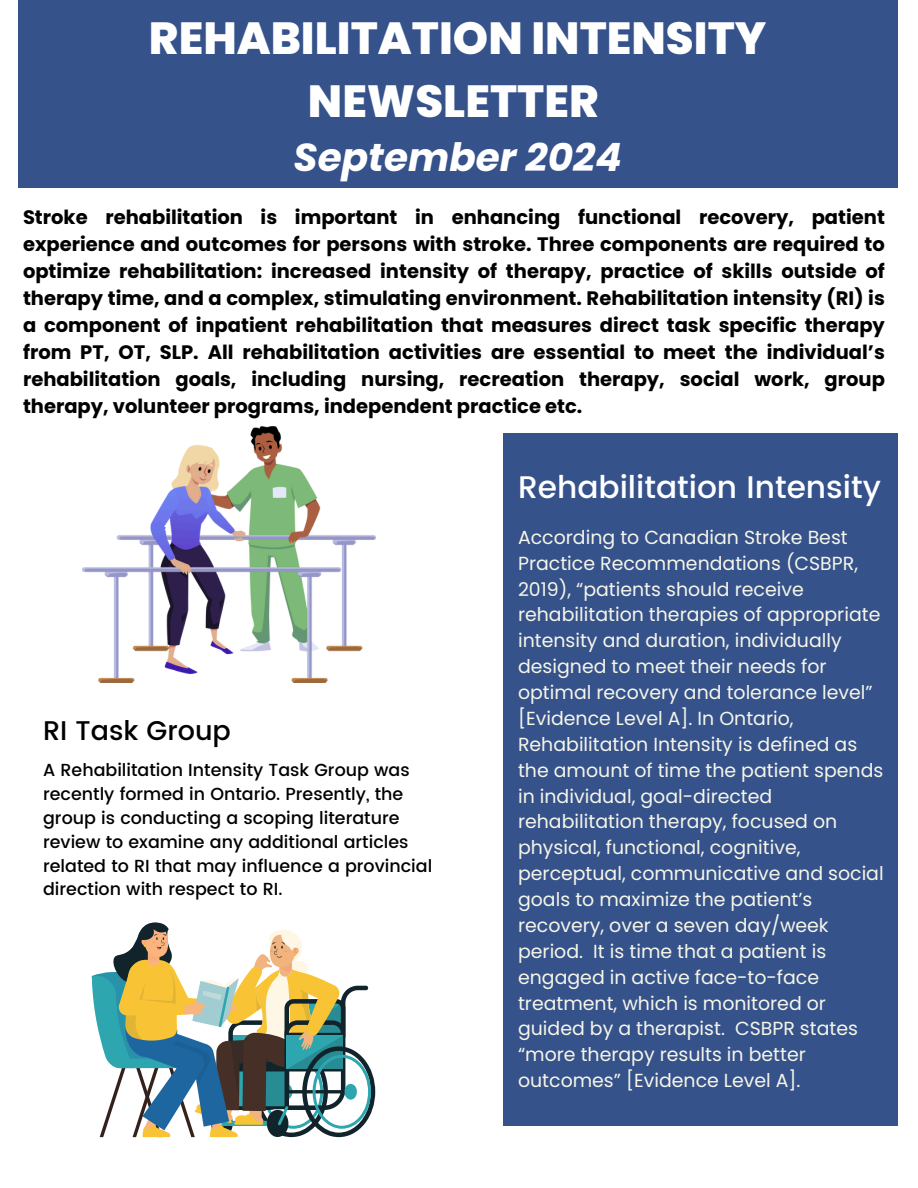
<style>
.page{position:relative;width:918px;height:1188px;background:#fff}
.page>*{position:absolute;margin:0;border:0;box-sizing:border-box;transform-origin:0 0}
.t1{font:800 45px/63px "Poppins";color:#fff;text-align:center}
.t2{font:italic 700 39px "Poppins";color:#fff}
.t3{font:500 31.2px "Poppins";color:#fff}
.t4{font:500 27px "Poppins";color:#000}
.t5{font:700 19.5px/27px "Poppins";color:#000;text-align:justify}
.t6{font:18.9px/25.8px "Poppins";color:#f6f6e9}
.t7{font:500 17.4px/23.9px "Poppins";color:#000}
</style>
<div class="page">
<div style="left:18px;top:0;width:880px;height:188px;background:#36528b"></div>
<div style="left:503px;top:433px;width:395px;height:693px;background:#36528b"></div>
<img style="left:83px;top:426px;width:292px;height:257px">
<svg style="left:92px;top:922px;width:283px;height:215px"></svg>
<h5 class="t1" style="left:149px;top:6px;width:619px">REHABILITATION INTENSITY<br>NEWSLETTER</h5>
<p class="t2" style="left:293px;top:130px;width:330px">September 2024</p>
<h4 class="t5" style="left:23px;top:204px;width:863px">Stroke rehabilitation is important in enhancing functional recovery, patient experience and outcomes for persons with stroke. Three components are required to optimize rehabilitation: increased intensity of therapy, practice of skills outside of therapy time, and a complex, stimulating environment. Rehabilitation intensity (RI) is a component of inpatient rehabilitation that measures direct task specific therapy from PT, OT, SLP. All rehabilitation activities are essential to meet the individual’s rehabilitation goals, including nursing, recreation therapy, social work, group therapy, volunteer programs, independent practice etc.</h4>
<p class="t4" style="left:43px;top:715px;width:189px">RI Task Group</p>
<p class="t7" style="left:43px;top:759px;width:391px">A Rehabilitation Intensity Task Group was recently formed in Ontario. Presently, the group is conducting a scoping literature review to examine any additional articles related to RI that may influence a provincial direction with respect to RI.</p>
<h1 class="t3" style="left:518px;top:469px;width:364px">Rehabilitation Intensity</h1>
<h2 class="t6" style="left:518px;top:524px;width:367px">According to Canadian Stroke Best Practice Recommendations (CSBPR, 2019), “patients should receive rehabilitation therapies of appropriate intensity and duration, individually designed to meet their needs for optimal recovery and tolerance level” [Evidence Level A]. In Ontario, Rehabilitation Intensity is defined as the amount of time the patient spends in individual, goal-directed rehabilitation therapy, focused on physical, functional, cognitive, perceptual, communicative and social goals to maximize the patient’s recovery, over a seven day/week period. It is time that a patient is engaged in active face-to-face treatment, which is monitored or guided by a therapist. CSBPR states “more therapy results in better outcomes” [Evidence Level A].</h2>
</div>
